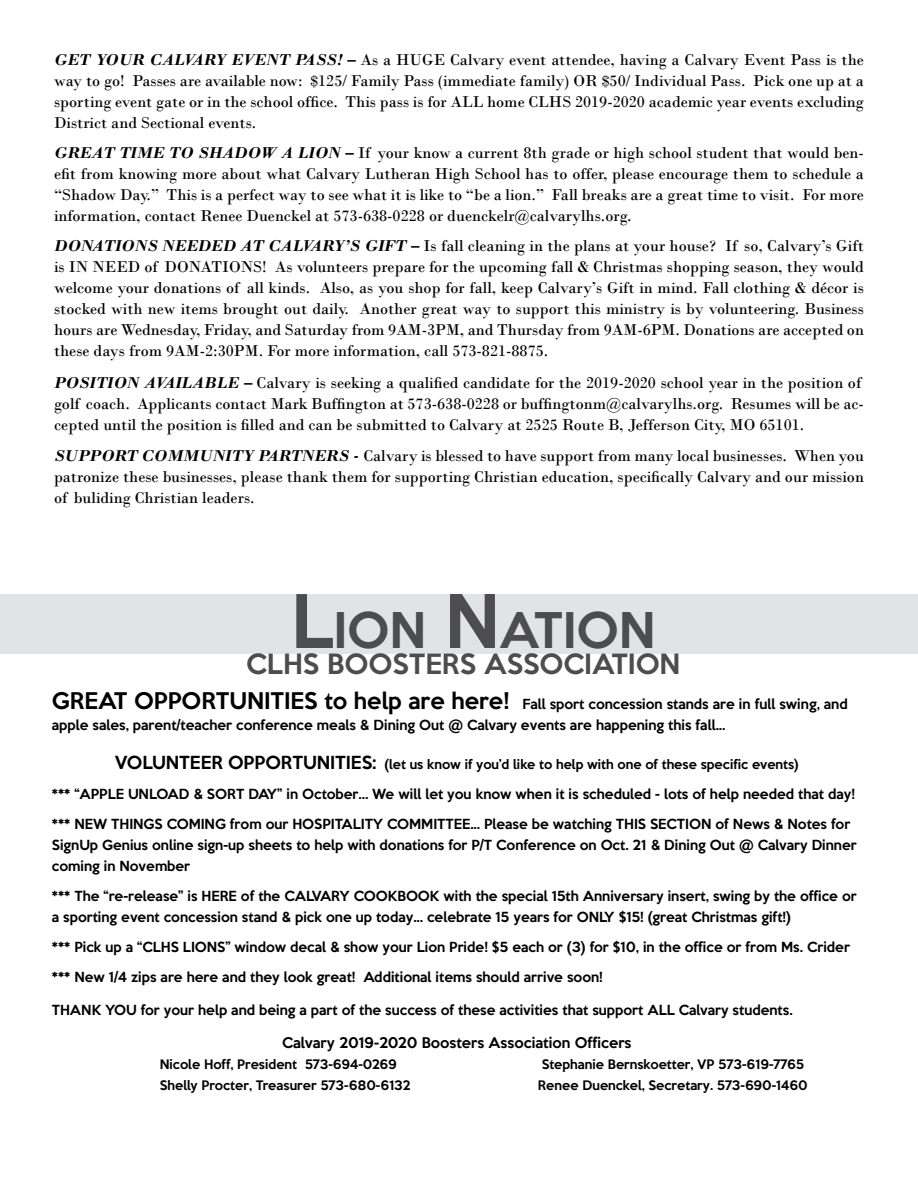
<style>
.page{position:relative;width:918px;height:1188px;background:#fff}
.page>*{position:absolute;margin:0;border:0;box-sizing:border-box;transform-origin:0 0}
.t1{font:500 45px "Keep Calm";color:#4d4d4f}
.t2{font:500 25.5px "Keep Calm";color:#4d4d4f}
.t3{font:16.5px/21px "Bodoni";color:#000;text-align:justify}
.t4{font:500 13.5px "Keep Calm";color:#000}
.t5{font:500 12.75px/21px "Keep Calm";color:#000}
.t6{font:500 12px "Keep Calm";color:#000}
.s1{font-weight:700;font-style:italic}
.s2{font-size:67.5px}
.s3{font-size:21px}
.s4{font-size:16.5px}
</style>
<div class="page">
<div style="left:0;top:594px;width:918px;height:60px;background:#e2e3e4"></div>
<p class="t3" style="left:54px;top:49px;width:812px"><span class="s1">GET YOUR CALVARY EVENT PASS! –</span> As a HUGE Calvary event attendee, having a Calvary Event Pass is the way to go! Passes are available now: $125/ Family Pass (immediate family) OR $50/ Individual Pass. Pick one up at a sporting event gate or in the school office. This pass is for ALL home CLHS 2019-2020 academic year events excluding District and Sectional events.</p>
<p class="t3" style="left:54px;top:142px;width:812px"><span class="s1">GREAT TIME TO SHADOW A LION –</span> If your know a current 8th grade or high school student that would ben&shy;efit from knowing more about what Calvary Lutheran High School has to offer, please encourage them to schedule a “Shadow Day.” This is a perfect way to see what it is like to “be a lion.” Fall breaks are a great time to visit. For more information, contact Renee Duenckel at 573-638-0228 or duenckelr@calvarylhs.org.</p>
<p class="t3" style="left:54px;top:235px;width:812px"><span class="s1">DONATIONS NEEDED AT CALVARY’S GIFT –</span> Is fall cleaning in the plans at your house? If so, Calvary’s Gift is IN NEED of DONATIONS! As volunteers prepare for the upcoming fall &amp; Christmas shopping season, they would welcome your donations of all kinds. Also, as you shop for fall, keep Calvary’s Gift in mind. Fall clothing &amp; décor is stocked with new items brought out daily. Another great way to support this ministry is by volunteering. Business hours are Wednesday, Friday, and Saturday from 9AM-3PM, and Thursday from 9AM-6PM. Donations are accepted on these days from 9AM-2:30PM. For more information, call 573-821-8875.</p>
<p class="t3" style="left:54px;top:372px;width:811px;text-align:left"><span class="s1">POSITION AVAILABLE –</span> Calvary is seeking a qualified candidate for the 2019-2020 school year in the position of golf coach. Applicants contact Mark Buffington at 573-638-0228 or buffingtonm@calvarylhs.org. Resumes will be ac&shy;cepted until the position is filled and can be submitted to Calvary at 2525 Route B, Jefferson City, MO 65101.</p>
<p class="t3" style="left:54px;top:445px;width:811px"><span class="s1">SUPPORT COMMUNITY PARTNERS -</span> Calvary is blessed to have support from many local businesses. When you patronize these businesses, please thank them for supporting Christian education, specifically Calvary and our mission of buliding Christian leaders.</p>
<h1 class="t1" style="left:291px;top:591px;width:366px"><span class="s2">L</span>ION <span class="s2">N</span>ATION</h1>
<h2 class="t2" style="left:246px;top:642px;width:436px">CLHS BOOSTERS ASSOCIATION</h2>
<p class="t5" style="left:52px;top:693px;width:797px"><span class="s3">GREAT OPPORTUNITIES to help are here!</span> Fall sport concession stands are in full swing, and apple sales, parent/teacher conference meals &amp; Dining Out @ Calvary events are happening this fall...</p>
<p class="t6" style="left:115px;top:754px;width:686px"><span class="s4">VOLUNTEER OPPORTUNITIES:</span> (let us know if you’d like to help with one of these specific events)</p>
<p class="t5" style="left:52px;top:783px;width:804px">*** “APPLE UNLOAD &amp; SORT DAY” in October... We will let you know when it is scheduled - lots of help needed that day!</p>
<p class="t5" style="left:52px;top:813px;width:806px">*** NEW THINGS COMING from our HOSPITALITY COMMITTEE... Please be watching THIS SECTION of News &amp; Notes for<br>SignUp Genius online sign-up sheets to help with donations for P/T Conference on Oct. 21 &amp; Dining Out @ Calvary Dinner coming in November</p>
<p class="t5" style="left:52px;top:885px;width:806px">*** The “re-release” is HERE of the CALVARY COOKBOOK with the special 15th Anniversary insert, swing by the office or a sporting event concession stand &amp; pick one up today... celebrate 15 years for ONLY $15! (great Christmas gift!)</p>
<p class="t5" style="left:52px;top:936px;width:800px">*** Pick up a “CLHS LIONS” window decal &amp; show your Lion Pride! $5 each or (3) for $10, in the office or from Ms. Crider</p>
<p class="t5" style="left:52px;top:966px;width:552px">*** New 1/4 zips are here and they look great! Additional items should arrive soon!</p>
<p class="t5" style="left:52px;top:999px;width:742px">THANK YOU for your help and being a part of the success of these activities that support ALL Calvary students.</p>
<p class="t4" style="left:282px;top:1031px;width:351px">Calvary 2019-2020 Boosters Association Officers</p>
<p class="t6" style="left:160px;top:1054px;width:238px">Nicole Hoff, President 573-694-0269</p>
<p class="t6" style="left:542px;top:1054px;width:264px">Stephanie Bernskoetter, VP 573-619-7765</p>
<p class="t6" style="left:160px;top:1075px;width:252px">Shelly Procter, Treasurer 573-680-6132</p>
<p class="t6" style="left:538px;top:1075px;width:271px">Renee Duenckel, Secretary. 573-690-1460</p>
</div>
